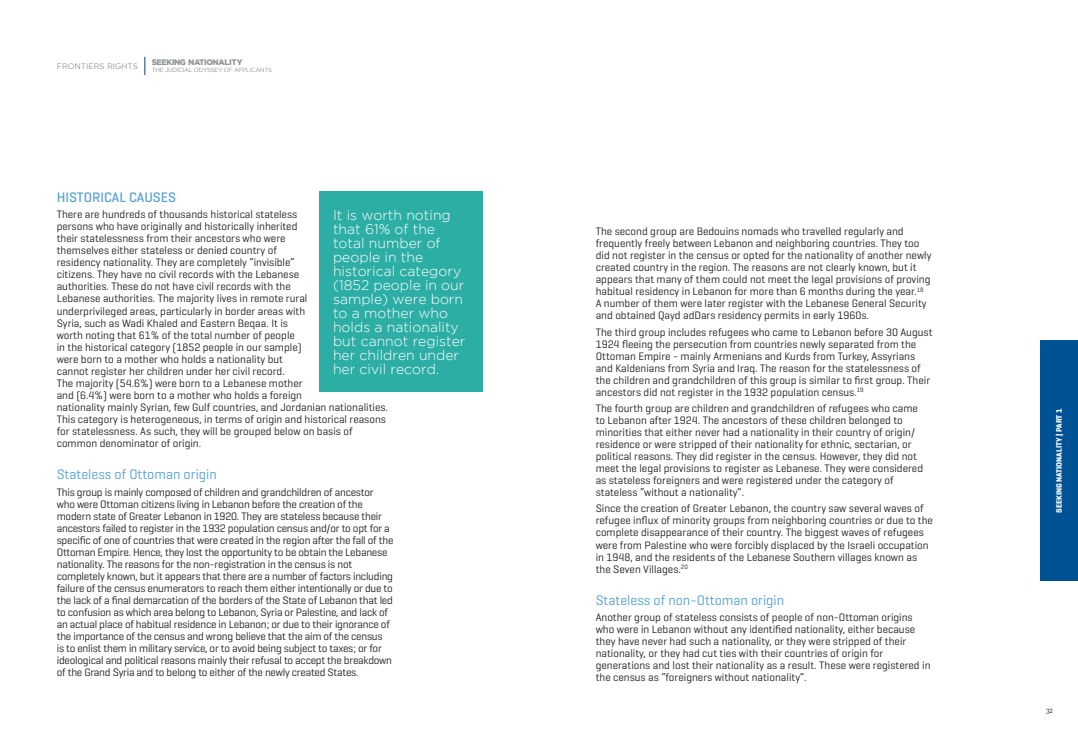
<style>
.page{position:relative;width:1078px;height:738px;background:#fff}
.page>*{position:absolute;margin:0;border:0;box-sizing:border-box;transform-origin:0 0}
.t1{font:300 14px/14px "Gotham";color:#fff}
.t2{font:14px "Geogrotesque";color:#56a0d5}
.t3{font:500 14px "Geogrotesque";color:#56a0d5}
.t4{font:11px/12px "Geogrotesque";color:#231f20}
.t5{font:11px/12px "Geogrotesque";letter-spacing:-.02em;color:#231f20}
.t6{font:700 8px "Geogrotesque";color:#fff}
.t7{font:900 8px "Gotham";letter-spacing:-.045em;color:#939598}
.t8{font:8px "Gotham";color:#939598}
.t9{font:7px "DIN Regular Alternate";color:#231f20}
.t10{font:6.4px "Geogrotesque";color:#231f20}
.t11{font:6px "Gotham";letter-spacing:-.035em;color:#939598}
.s1{font-size:11px}
</style>
<div class="page">
<div style="left:1040px;top:340px;width:37px;height:240px;background:#005294"></div>
<svg style="left:144px;top:57px;width:1px;height:18px"></svg>
<div style="left:319px;top:191px;width:163px;height:200px;background:#2daea5"></div>
<p class="t8" style="left:57px;top:61px;width:83px">FRONTIERS RIGHTS</p>
<p class="t7" style="left:152px;top:58px;width:92px">SEEKING NATIONALITY</p>
<p class="t11" style="left:152px;top:67px;width:122px">THE JUDICIAL ODYSSEY OF APPLICANTS</p>
<p class="t3" style="left:57px;top:188px;width:121px">HISTORICAL CAUSES</p>
<p class="t4" style="left:57px;top:208px;width:333px">There are hundreds of thousands historical stateless<br>persons who have originally and historically inherited<br>their statelessness from their ancestors who were<br>themselves either stateless or denied country of<br>residency nationality. They are completely “invisible“<br>citizens. They have no civil records with the Lebanese<br>authorities. These do not have civil records with the<br>Lebanese authorities. The majority lives in remote rural<br>underprivileged areas, particularly in border areas with<br>Syria, such as Wadi Khaled and Eastern Beqaa isIt.<br>worth noting that 61% of the total number of people<br>in the historical category (1852 people in our sample(<br>were born to a mother who holds a nationality but<br>cannot register her children under her civil record.<br>The majority (54.6%) were born to a Lebanese mother<br>and (6.4%) were born to a mother who holds a foreign<br>nationality mainly Syrian, few Gulf countries, and Jordanian nationalities.<br>This category is heterogeneous in, terms of origin and historical reasons for statelessness. As such, they will be grouped below on basis of common denominator of origin.</p>
<p class="t2" style="left:57px;top:465px;width:161px">Stateless of Ottoman origin</p>
<p class="t5" style="left:57px;top:485px;width:338px">This group is mainly composed of children and grandchildren of ancestor who were Ottoman citizens living in Lebanon before the creation of the modern state of Greater Lebanon in 1920. They are stateless because their ancestors failed to register in the 1932 population census and/or to opt for a specific of one of countries that were created in the region after the fall of the Ottoman Empire. Hence, they lost the opportunity to be obtain the Lebanese nationality. The reasons for the non-registration in the census is not completely known, but it appears that there are a number of factors including failure of the census enumerators to reach them either intentionally or due to the lack of a final demarcation of the borders of the State of Lebanon that led to confusion as which area belong to Lebanon, Syria or Palestine, and lack of an actual place of habitual residence in Lebanon; or due to their ignorance of the importance of the census and wrong believe that the aim of the census<br>is to enlist them in military service, or to avoid being subject to taxes; or for ideological and political reasons mainly their refusal to accept the breakdown of the Grand Syria and to belong to either of the newly created States.</p>
<p class="t1" style="left:333px;top:207px;width:134px">It is worth noting that 61% of the total number of people in the historical category (1852 people in our sample) were born to a mother who holds a nationality but cannot register her children under her civil record.</p>
<p class="t4" style="left:595px;top:225px;width:337px">The second group are Bedouins nomads who travelled regularly and frequently freely between Lebanon and neighboring countries. They too did not register in the census or opted for the nationality of another newly created country in the region. The reasons are not clearly known, but it appears that many of them could not meet the legal provisions of proving</p>
<p class="t10" style="left:914px;top:285px;width:11px"><span class="s1">.</span>18</p>
<p class="t4" style="left:595px;top:285px;width:332px">habitual residency in Lebanon for more than 6 months during the year<br>A number of them were later register with the Lebanese General Security and obtained Qayd adDars residency permits in early 1960 .s</p>
<p class="t4" style="left:595px;top:325px;width:338px">The third group includes refugees who came to Lebanon before 30 August 1924 fleeing the persecution from countries newly separated from the Ottoman Empire - mainly Armenians and Kurds from Turkey, Assyrians and Kaldenians from Syria and Iraq. The reason for the statelessness of the children and grandchildren of this group is similar to first group. Their</p>
<p class="t10" style="left:854px;top:385px;width:11px"><span class="s1">.</span>19</p>
<p class="t4" style="left:595px;top:385px;width:260px">ancestors did not register in the 1932 population census</p>
<p class="t4" style="left:595px;top:401px;width:329px">The fourth group are children and grandchildren of refugees who came to Lebanon after 1924. The ancestors of these children belonged to minorities that either never had a nationality in their country of origin/ residence or were stripped of their nationality for ethnic, sectarian, or political reasons. They did register in the census. However, they did not meet the legal provisions to register as Lebanese. They were considered as stateless foreigners and were registered under the category of stateless “without a nationality .“</p>
<p class="t4" style="left:595px;top:502px;width:338px">Since the creation of Greater Lebanon, the country saw several waves of refugee influx of minority groups from neighboring countries or due to the complete disappearance of their country. The biggest waves of refugees were from Palestine who were forcibly displaced by the Israeli occupation in 1948, and the residents of the Lebanese Southern villages known as</p>
<p class="t10" style="left:678px;top:562px;width:11px"><span class="s1">.</span>20</p>
<p class="t4" style="left:595px;top:562px;width:84px">the Seven Villages</p>
<p class="t2" style="left:595px;top:591px;width:190px">Stateless of non-Ottoman origin</p>
<p class="t4" style="left:595px;top:610px;width:336px">Another group of stateless consists of people of non-Ottoman origins who were in Lebanon without any identified nationality, either because they have never had such a nationality, or they were stripped of their nationality, or they had cut ties with their countries of origin for generations and lost their nationality as a result. These were registered in the census as “foreigners without nationality .“</p>
<p class="t6" style="left:1053px;top:512px;width:106px;rotate:-90deg">SEEKING NATIONALITY | PART 1</p>
<p class="t9" style="left:1045px;top:705px;width:9px">32</p>
</div>
